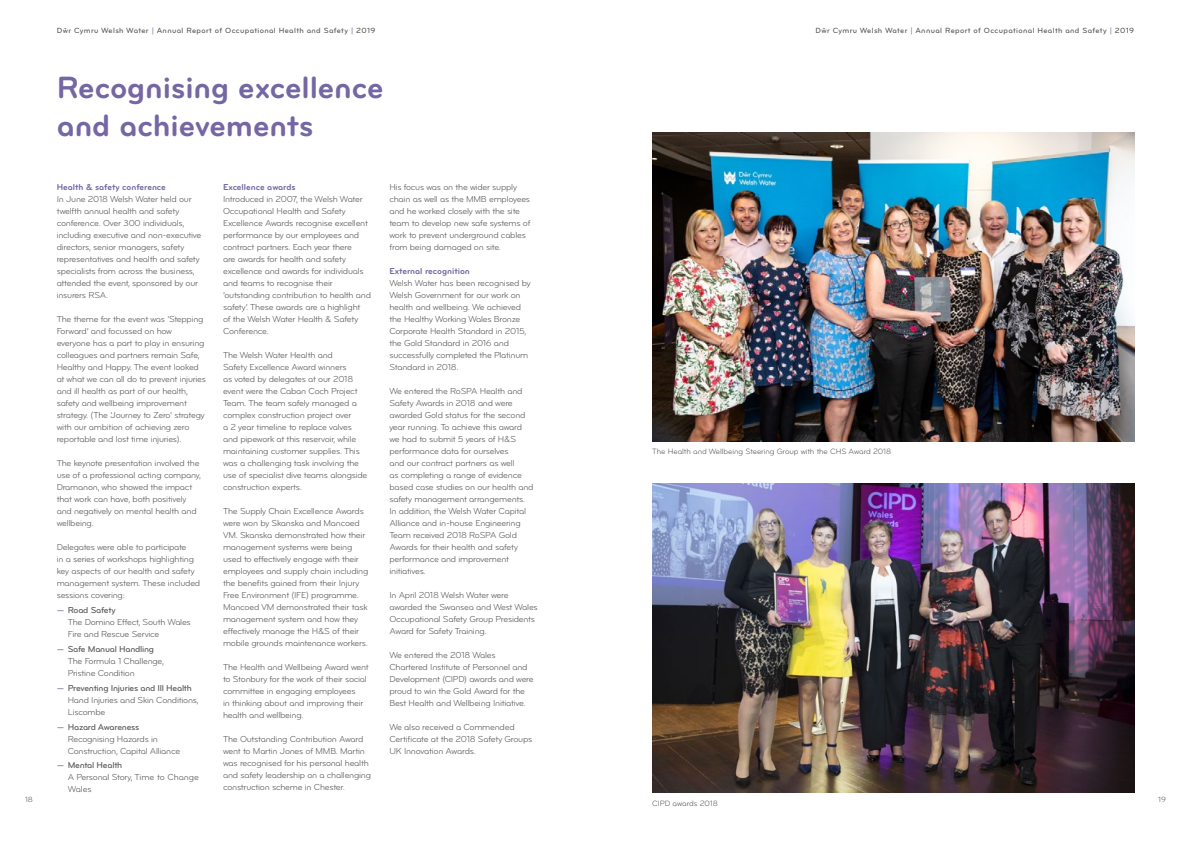
<style>
.page{position:relative;width:1191px;height:842px;background:#fff}
.page>*{position:absolute;margin:0;border:0;box-sizing:border-box;transform-origin:0 0}
.t1{font:32px/38.4px "Bryant Pro Bold Alternate";letter-spacing:-.005em;color:#7467a3}
.t2{font:9px/12px "Bryant Pro Regular Alternate";letter-spacing:-.025em;color:#575756}
.t3{font:9px "Bryant Pro Medium Alternate";letter-spacing:-.025em;color:#575756}
.t4{font:9px "Bryant Pro Bold Alternate";letter-spacing:-.005em;color:#7467a3}
.t5{font:8px "Bryant Pro Regular Alternate";letter-spacing:-.01em;color:#575756}
.t6{font:7.8px "Bryant Pro Medium Alternate";letter-spacing:.045em;color:#575756}
.t7{font:7.8px "Bryant Pro Regular Alternate";color:#575756}
.s1{color:#7467a3}
</style>
<div class="page">
<img style="left:652px;top:132px;width:482px;height:309px">
<img style="left:652px;top:483px;width:482px;height:310px">
<p class="t6" style="left:57px;top:25px;width:320px">Dŵr Cymru Welsh Water <span class="s1">|</span> Annual Report of Occupational Health and Safety <span class="s1">|</span> 2019</p>
<p class="t6" style="left:815px;top:25px;width:320px">Dŵr Cymru Welsh Water <span class="s1">|</span> Annual Report of Occupational Health and Safety <span class="s1">|</span> 2019</p>
<h1 class="t1" style="left:57px;top:68px;width:328px">Recognising excellence and achievements</h1>
<p class="t4" style="left:57px;top:182px;width:111px">Health &amp; safety conference</p>
<p class="t2" style="left:57px;top:193px;width:146px">In June 2018 Welsh Water held our twelfth annual health and safety conference. Over 300 individuals, including executive and non-executive directors, senior managers, safety representatives and health and safety specialists from across the business, attended the event, sponsored by our insurers RSA.</p>
<p class="t2" style="left:57px;top:313px;width:151px">The theme for the event was ‘Stepping Forward’ and focussed on how everyone has a part to play in ensuring colleagues and partners remain Safe, Healthy and Happy. The event looked at what we can all do to prevent injuries and ill health as part of our health, safety and wellbeing improvement strategy. (The ‘Journey to Zero’ strategy with our ambition of achieving zero reportable and lost time injuries).</p>
<p class="t2" style="left:57px;top:457px;width:146px">The keynote presentation involved the use of a professional acting company,<br>Dramanon, who showed the impact that work can have, both positively and negatively on mental health and wellbeing.</p>
<p class="t2" style="left:57px;top:541px;width:145px">Delegates were able to participate<br>in a series of workshops highlighting key aspects of our health and safety management system. These included sessions covering:</p>
<p class="t3" style="left:57px;top:605px;width:60px"><span class="s1">—</span> Road Safety</p>
<p class="t2" style="left:68px;top:616px;width:125px">The Domino Effect, South Wales<br>Fire and Rescue Service</p>
<p class="t3" style="left:57px;top:643px;width:99px"><span class="s1">—</span> Safe Manual Handling</p>
<p class="t2" style="left:68px;top:655px;width:98px">The Formula 1 Challenge,<br>Pristine Condition</p>
<p class="t3" style="left:57px;top:682px;width:137px"><span class="s1">—</span> Preventing Injuries and Ill Health</p>
<p class="t2" style="left:68px;top:694px;width:132px">Hand Injuries and Skin Conditions,<br>Liscombe</p>
<p class="t3" style="left:57px;top:721px;width:84px"><span class="s1">—</span> Hazard Awareness</p>
<p class="t2" style="left:68px;top:733px;width:114px">Recognising Hazards in<br>Construction, Capital Alliance</p>
<p class="t3" style="left:57px;top:760px;width:67px"><span class="s1">—</span> Mental Health</p>
<p class="t2" style="left:68px;top:771px;width:133px">A Personal Story, Time to Change<br>Wales</p>
<p class="t4" style="left:223px;top:182px;width:74px">Excellence awards</p>
<p class="t2" style="left:223px;top:193px;width:149px">Introduced in 2007, the Welsh Water Occupational Health and Safety Excellence Awards recognise excellent performance by our employees and contract partners. Each year there<br>are awards for health and safety excellence and awards for individuals and teams to recognise their ‘outstanding contribution to health and safety’. These awards are a highlight<br>of the Welsh Water Health &amp; Safety Conference.</p>
<p class="t2" style="left:223px;top:349px;width:146px">The Welsh Water Health and<br>Safety Excellence Award winners<br>as voted by delegates at our 2018 event were the Caban Coch Project Team. The team safely managed a complex construction project over<br>a 2 year timeline to replace valves and pipework at this reservoir, while maintaining customer supplies. This was a challenging task involving the use of specialist dive teams alongside construction experts.</p>
<p class="t2" style="left:223px;top:505px;width:147px">The Supply Chain Excellence Awards were won by Skanska and Mancoed VM. Skanska demonstrated how their management systems were being used to effectively engage with their employees and supply chain including the benefits gained from their Injury Free Environment (IFE) programme.<br>Mancoed VM demonstrated their task management system and how they effectively manage the H&amp;S of their mobile grounds maintenance workers.</p>
<p class="t2" style="left:223px;top:661px;width:147px">The Health and Wellbeing Award went to Stonbury for the work of their social committee in engaging employees<br>in thinking about and improving their health and wellbeing.</p>
<p class="t2" style="left:223px;top:733px;width:149px">The Outstanding Contribution Award went to Martin Jones of MMB. Martin was recognised for his personal health and safety leadership on a challenging construction scheme in Chester.</p>
<p class="t2" style="left:389px;top:181px;width:143px">His focus was on the wider supply chain as well as the MMB employees and he worked closely with the site team to develop new safe systems of work to prevent underground cables from being damaged on site.</p>
<p class="t4" style="left:389px;top:265px;width:82px">External recognition</p>
<p class="t2" style="left:389px;top:277px;width:143px">Welsh Water has been recognised by<br>Welsh Government for our work on health and wellbeing. We achieved the Healthy Working Wales Bronze<br>Corporate Health Standard in 2015, the Gold Standard in 2016 and successfully completed the Platinum<br>Standard in 2018.</p>
<p class="t2" style="left:389px;top:385px;width:146px">We entered the RoSPA Health and<br>Safety Awards in 2018 and were awarded Gold status for the second year running. To achieve this award we had to submit 5 years of H&amp;S performance data for ourselves<br>and our contract partners as well<br>as completing a range of evidence based case studies on our health and safety management arrangements.<br>In addition, the Welsh Water Capital<br>Alliance and in-house Engineering<br>Team received 2018 RoSPA Gold<br>Awards for their health and safety performance and improvement initiatives.</p>
<p class="t2" style="left:389px;top:589px;width:150px">In April 2018 Welsh Water were awarded the Swansea and West Wales<br>Occupational Safety Group Presidents<br>Award for Safety Training.</p>
<p class="t2" style="left:389px;top:649px;width:146px">We entered the 2018 Wales Chartered Institute of Personnel and Development (CIPD) awards and were proud to win the Gold Award for the Best Health and Wellbeing Initiative.</p>
<p class="t2" style="left:389px;top:721px;width:144px">We also received a Commended<br>Certificate at the 2018 Safety Groups<br>UK Innovation Awards.</p>
<p class="t5" style="left:652px;top:447px;width:240px">The Health and Wellbeing Steering Group with the CHS Award 2018</p>
<p class="t7" style="left:25px;top:795px;width:9px">18</p>
<p class="t7" style="left:1158px;top:795px;width:9px">19</p>
<p class="t5" style="left:652px;top:798px;width:67px">CIPD awards 2018</p>
</div>
